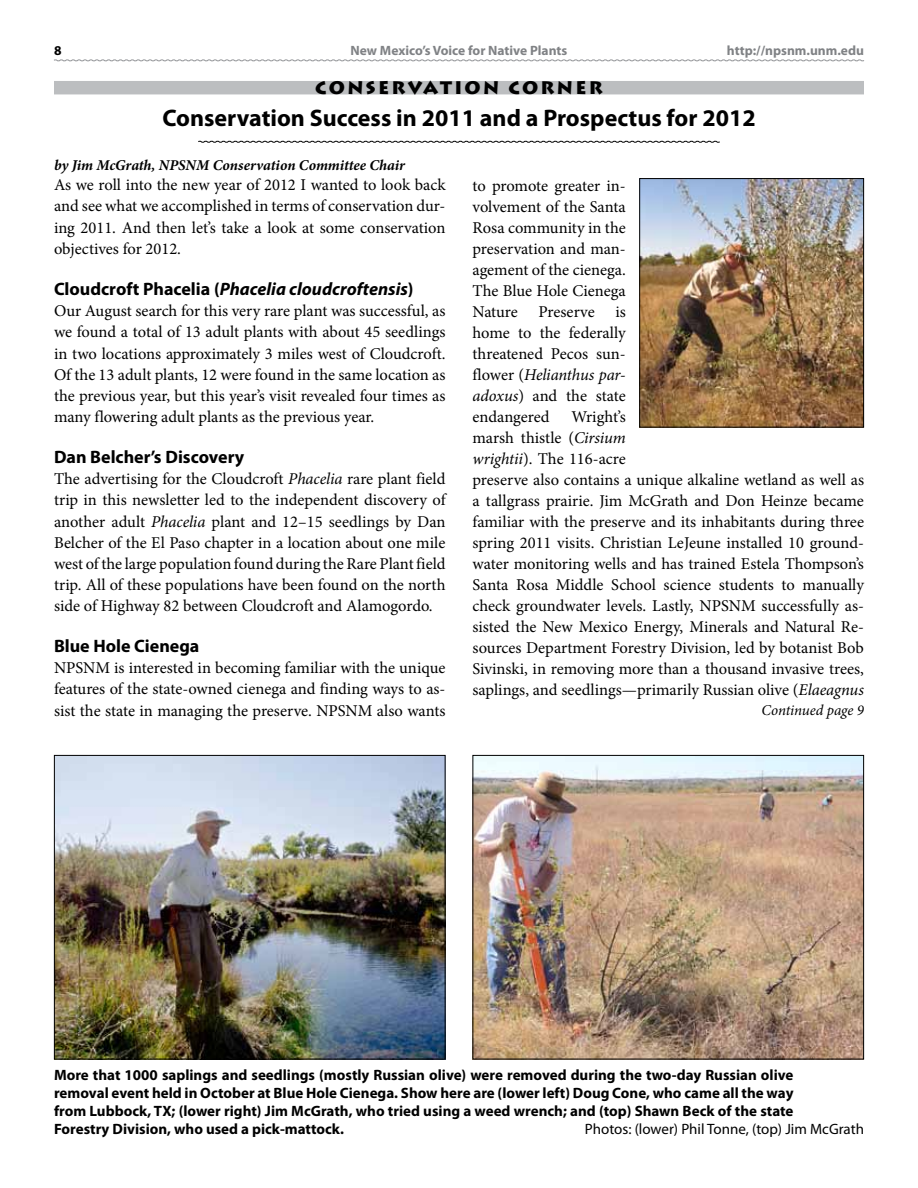
<style>
.page{position:relative;width:918px;height:1188px;background:#fff}
.page>*{position:absolute;margin:0;border:0;box-sizing:border-box;transform-origin:0 0}
.t1{font:700 24px "Myriad Pro";color:#000}
.t2{font:italic 700 18px "Myriad Pro";color:#000}
.t3{font:700 18px "Myriad Pro";color:#000}
.t4{font:900 18px "Lithos Pro";letter-spacing:.13em;color:#000}
.t5{font:16.5px/21px "Minion Pro";color:#000;text-align:justify}
.t6{font:700 15px/18px "Myriad Pro";color:#000;text-align:justify}
.t7{font:italic 700 15px "Minion Pro";letter-spacing:-.005em;color:#000}
.t8{font:15px "Myriad Pro";color:#000}
.t9{font:italic 15px "Minion Pro";letter-spacing:-.01em;color:#000}
.t10{font:700 13.5px "Myriad Pro";color:#808285}
.t11{font:700 13.5px "Myriad Pro";color:#000}
.s1{font-style:normal}
.s2{font-style:italic}
</style>
<div class="page">
<svg style="left:54px;top:59px;width:810px;height:3px"></svg>
<svg style="left:198px;top:140px;width:522px;height:3px"></svg>
<div style="left:54px;top:81px;width:810px;height:13px;background:#bcbec0"></div>
<img style="left:56px;top:757px;width:388px;height:300px">
<div style="left:54px;top:755px;width:392px;height:304px;border:1px solid #000"></div>
<img style="left:474px;top:757px;width:388px;height:300px">
<div style="left:472px;top:755px;width:392px;height:304px;border:1px solid #000"></div>
<img style="left:641px;top:180px;width:221px;height:246px">
<div style="left:639px;top:178px;width:225px;height:250px;border:1px solid #000"></div>
<p class="t11" style="left:54px;top:42px;width:9px">8</p>
<p class="t10" style="left:351px;top:42px;width:218px">New Mexico’s Voice for Native Plants</p>
<p class="t10" style="left:727px;top:42px;width:139px">http://npsnm.unm.edu</p>
<p class="t4" style="left:315px;top:77px;width:289px">CONSERVATION CORNER</p>
<h1 class="t1" style="left:162px;top:102px;width:595px">Conservation Success in 2011 and a Prospectus for 2012</h1>
<p class="t7" style="left:54px;top:154px;width:352px">by Jim McGrath, NPSNM Conservation Committee Chair</p>
<p class="t5" style="left:54px;top:175px;width:393px">As we roll into the new year of 2012 I wanted to look back and see what we accomplished in terms of conservation dur&shy;ing 2011. And then let’s take a look at some conservation objectives for 2012.</p>
<p class="t2" style="left:54px;top:278px;width:361px"><span class="s1">Cloudcroft Phacelia (</span>Phacelia cloudcroftensis<span class="s1">)</span></p>
<p class="t5" style="left:54px;top:301px;width:393px">Our August search for this very rare plant was successful, as we found a total of 13 adult plants with about 45 seedlings in two locations approximately 3 miles west of Cloudcroft.<br>Of the 13 adult plants, 12 were found in the same location as the previous year, but this year’s visit revealed four times as many flowering adult plants as the previous year.</p>
<p class="t3" style="left:54px;top:446px;width:192px">Dan Belcher’s Discovery</p>
<p class="t5" style="left:54px;top:469px;width:393px">The advertising for the Cloudcroft <span class="s2">Phacelia</span> rare plant field trip in this newsletter led to the independent discovery of another adult <span class="s2">Phacelia</span> plant and 12–15 seedlings by Dan Belcher of the El Paso chapter in a location about one mile west of the large population found during the Rare Plant field trip. All of these populations have been found on the north side of Highway 82 between Cloudcroft and Alamogordo.</p>
<p class="t3" style="left:54px;top:635px;width:147px">Blue Hole Cienega</p>
<p class="t5" style="left:54px;top:658px;width:393px">NPSNM is interested in becoming familiar with the unique features of the state-owned cienega and finding ways to as&shy;sist the state in managing the preserve. NPSNM also wants</p>
<p class="t5" style="left:473px;top:176px;width:155px">to promote greater in&shy;volvement of the Santa Rosa community in the preservation and man&shy;agement of the cienega.<br>The Blue Hole Cienega Nature Preserve is home to the federally threatened Pecos sun&shy;flower (<span class="s2">Helianthus par&shy;adoxus</span>) and the state endangered</p>
<p class="t5" style="left:473px;top:407px;width:393px;text-align:left;text-indent:99px">Wright’s<br>marsh thistle (<span class="s2">Cirsium<br>wrightii</span>). The 116-acre<br>preserve also contains a unique alkaline wetland as well as a tallgrass prairie. Jim McGrath and Don Heinze became familiar with the preserve and its inhabitants during three spring 2011 visits. Christian LeJeune installed 10 ground&shy;water monitoring wells and has trained Estela Thompson’s Santa Rosa Middle School science students to manually check groundwater levels. Lastly, NPSNM successfully as&shy;sisted the New Mexico Energy, Minerals and Natural Re&shy;sources Department Forestry Division, led by botanist Bob Sivinski, in removing more than a thousand invasive trees, saplings, and seedlings—primarily Russian olive (<span class="s2">Elaeagnus</span></p>
<p class="t9" style="left:762px;top:700px;width:104px">Continued page 9</p>
<p class="t6" style="left:54px;top:1066px;width:741px">More that 1000 saplings and seedlings (mostly Russian olive) were removed during the two-day Russian olive removal event held in October at Blue Hole Cienega. Show here are (lower left) Doug Cone, who came all the way from Lubbock, TX; (lower right) Jim McGrath, who tried using a weed wrench; and (top) Shawn Beck of the state Forestry Division, who used a pick-mattock.</p>
<p class="t8" style="left:585px;top:1119px;width:281px">Photos: (lower) Phil Tonne, (top) Jim McGrath</p>
</div>
